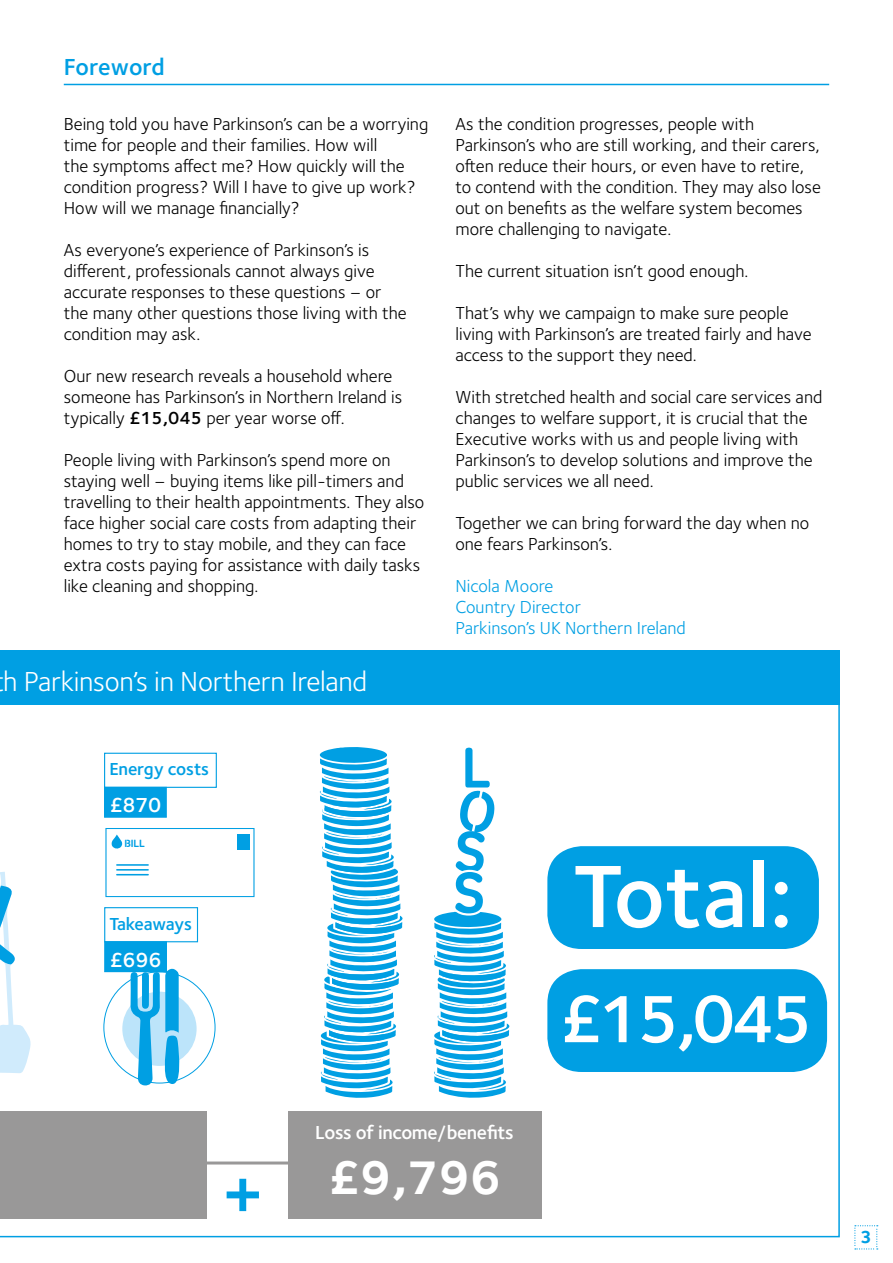
<style>
.page{position:relative;width:893px;height:1263px;background:#fff}
.page>*{position:absolute;margin:0;border:0;box-sizing:border-box;transform-origin:0 0}
.t1{font:600 91.5px "Foundry Sterling";letter-spacing:-.005em;color:#fff}
.t2{font:600 69px "Foundry Sterling";color:#fff}
.t3{font:700 61.5px "Foundry Sterling";color:#009fe3}
.t4{font:56.85px "Parkinsons UK Stencil";color:#009fe3}
.t5{font:700 48.75px "Foundry Sterling";color:#fff}
.t6{font:28.5px "Foundry Sterling";letter-spacing:-.01em;color:#fff}
.t7{font:600 24px "Foundry Sterling";letter-spacing:-.005em;color:#009fe3}
.t8{font:600 21px "Foundry Sterling";letter-spacing:-.01em;color:#fff}
.t9{font:600 19.5px "Foundry Sterling";letter-spacing:-.02em;color:#fff}
.t10{font:18px/21px "Foundry Sterling";color:#000}
.t11{font:18px/21px "Foundry Sterling";color:#009fe3}
.t12{font:600 18px "Foundry Sterling";letter-spacing:-.01em;color:#009fe3}
.t13{font:700 18px "Foundry Sterling";color:#009fe3}
.t14{font:10.5px "Parkinsons UK Stencil";color:#009fe3;scale:1.06 1}
.s1{font-weight:600}
</style>
<div class="page">
<svg style="left:854px;top:1225px;width:24px;height:24px"></svg>
<hr style="left:64px;top:84px;width:765px;height:1px;background:#009fe3">
<svg style="left:0;top:705px;width:840px;height:532px"></svg>
<div style="left:547px;top:846px;width:272px;height:103px;background:#009fe3;border-radius:34px"></div>
<div style="left:547px;top:969px;width:280px;height:103px;background:#009fe3;border-radius:34px"></div>
<div style="left:0;top:651px;width:840px;height:54px;background:#009fe3"></div>
<svg style="left:0;top:872px;width:31px;height:201px"></svg>
<div style="left:104px;top:972px;width:111px;height:111px;background:#fff;border-radius:50%"></div>
<div style="left:122px;top:992px;width:75px;height:74px;background:#bce4fa;border-radius:50%"></div>
<svg style="left:130px;top:969px;width:52px;height:116px"></svg>
<hr style="left:117px;top:864px;width:31px;height:2px;background:#009fe3">
<hr style="left:117px;top:869px;width:31px;height:2px;background:#009fe3">
<hr style="left:117px;top:874px;width:31px;height:1px;background:#009fe3">
<svg style="left:111px;top:834px;width:11px;height:15px"></svg>
<div style="left:105px;top:828px;width:150px;height:69px;border:1px solid #009fe3"></div>
<div style="left:237px;top:834px;width:13px;height:16px;background:#009fe3"></div>
<div style="left:105px;top:908px;width:92px;height:34px;background:#fff"></div>
<div style="left:104px;top:907px;width:94px;height:35px;border:1px solid #009fe3"></div>
<div style="left:105px;top:942px;width:61px;height:29px;background:#009fe3"></div>
<div style="left:104px;top:941px;width:63px;height:31px;border:1px solid #009fe3"></div>
<div style="left:105px;top:753px;width:111px;height:34px;background:#fff"></div>
<div style="left:104px;top:753px;width:113px;height:35px;border:1px solid #009fe3"></div>
<div style="left:105px;top:787px;width:61px;height:30px;background:#009fe3"></div>
<div style="left:104px;top:787px;width:63px;height:31px;border:1px solid #009fe3"></div>
<div style="left:0;top:1111px;width:207px;height:108px;background:#999898"></div>
<div style="left:288px;top:1111px;width:253px;height:108px;background:#999898"></div>
<hr style="left:196px;top:1161px;width:94px;height:3px;background:#999898">
<svg style="left:318px;top:745px;width:87px;height:355px"></svg>
<svg style="left:432px;top:788px;width:79px;height:312px"></svg>
<h3 class="t7" style="left:64px;top:53px;width:103px">Foreword</h3>
<p class="t10" style="left:64px;top:114px;width:366px">Being told you have Parkinson’s can be a worrying time for people and their families. How will<br>the symptoms affect me? How quickly will the condition progress? Will I have to give up work?<br>How will we manage financially?</p>
<p class="t10" style="left:64px;top:240px;width:344px">As everyone’s experience of Parkinson’s is different, professionals cannot always give accurate responses to these questions – or the many other questions those living with the condition may ask.</p>
<p class="t10" style="left:64px;top:366px;width:340px">Our new research reveals a household where someone has Parkinson’s in Northern Ireland is typically <span class="s1">£15,045</span> per year worse off.</p>
<p class="t10" style="left:64px;top:450px;width:362px">People living with Parkinson’s spend more on staying well – buying items like pill-timers and travelling to their health appointments. They also face higher social care costs from adapting their homes to try to stay mobile, and they can face extra costs paying for assistance with daily tasks like cleaning and shopping.</p>
<h3 class="t6" style="left:3px;top:665px;width:366px">h Parkinson’s in Northern Ireland</h3>
<p class="t12" style="left:109px;top:759px;width:101px">Energy costs</p>
<p class="t8" style="left:109px;top:793px;width:54px">£870</p>
<p class="t14" style="left:124px;top:837px;width:21px">Bill</p>
<p class="t12" style="left:110px;top:913px;width:84px">Takeaways</p>
<p class="t8" style="left:110px;top:947px;width:54px">£696</p>
<p class="t10" style="left:455px;top:114px;width:367px">As the condition progresses, people with Parkinson’s who are still working, and their carers, often reduce their hours, or even have to retire, to contend with the condition. They may also lose out on benefits as the welfare system becomes more challenging to navigate.</p>
<p class="t10" style="left:455px;top:261px;width:294px">The current situation isn’t good enough.</p>
<p class="t10" style="left:455px;top:303px;width:358px">That’s why we campaign to make sure people living with Parkinson’s are treated fairly and have access to the support they need.</p>
<p class="t10" style="left:455px;top:387px;width:368px">With stretched health and social care services and changes to welfare support, it is crucial that the Executive works with us and people living with Parkinson’s to develop solutions and improve the public services we all need.</p>
<p class="t10" style="left:455px;top:513px;width:355px">Together we can bring forward the day when no one fears Parkinson’s.</p>
<p class="t11" style="left:455px;top:576px;width:232px">Nicola Moore<br>Country Director<br>Parkinson’s UK Northern Ireland</p>
<h3 class="t4" style="left:462px;top:733px;width:30px">L</h3>
<h3 class="t4" style="left:454px;top:858px;width:31px">S</h3>
<h1 class="t1" style="left:573px;top:842px;width:222px">Total:</h1>
<h2 class="t2" style="left:559px;top:978px;width:256px">£15,045</h2>
<h3 class="t3" style="left:223px;top:1154px;width:41px">+</h3>
<p class="t9" style="left:315px;top:1120px;width:200px">Loss of income/benefits</p>
<h3 class="t5" style="left:329px;top:1148px;width:174px">£9,796</h3>
<p class="t13" style="left:860px;top:1227px;width:13px">3</p>
</div>
